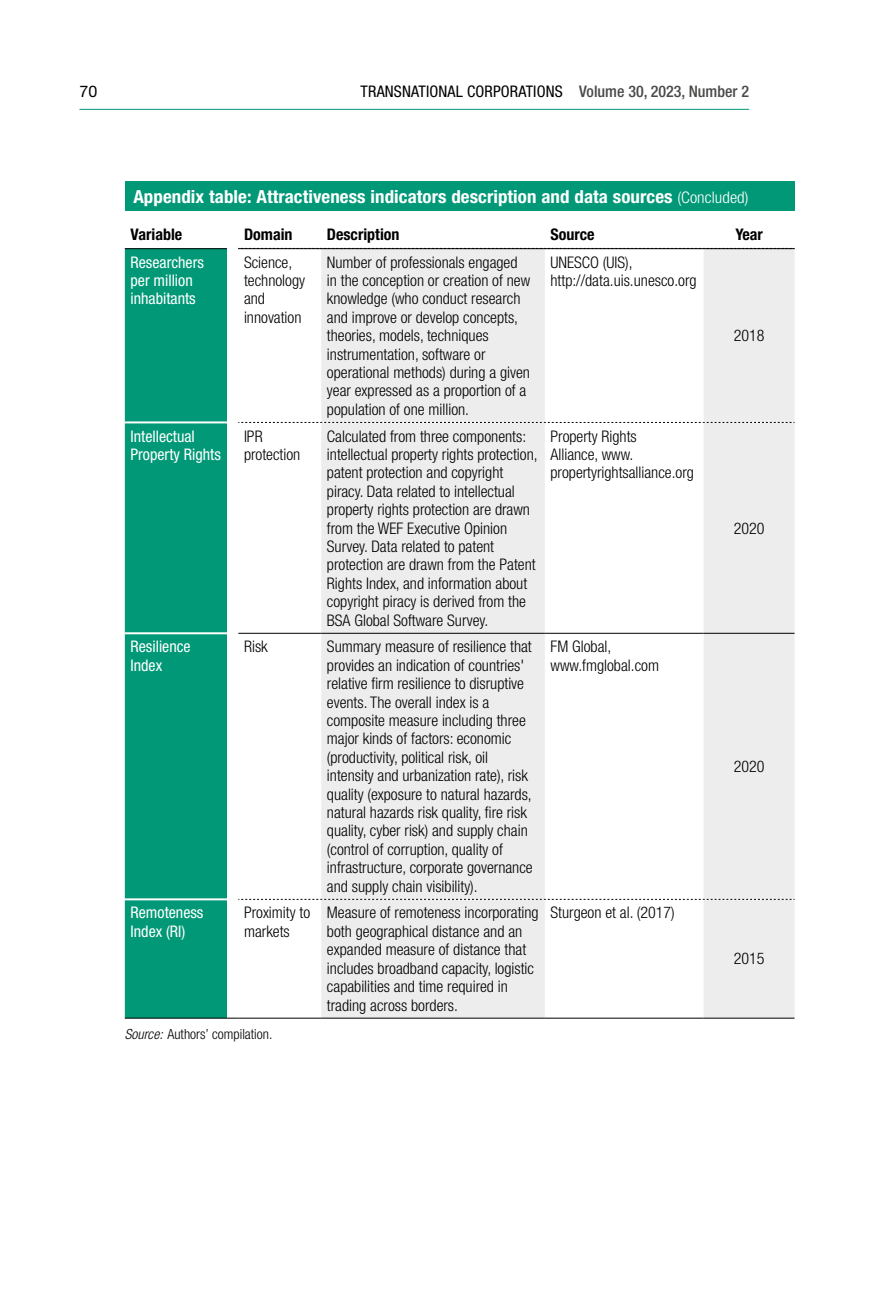
<style>
.page{position:relative;width:874px;height:1299px;background:#fff}
.page>*{position:absolute;margin:0;border:0;box-sizing:border-box;transform-origin:0 0}
.t1{font:700 condensed 18px "Helvetica Neue LT Std";letter-spacing:.005em;color:#fff;scale:1.05 1}
.t2{font:300 condensed 16px/18.4px "Helvetica Neue LT Std";color:#000}
.t3{font:condensed 16px/18.4px "Helvetica Neue LT Std";color:#fff}
.t4{font:condensed 16px "Helvetica Neue LT Std";letter-spacing:.01em;color:#000}
.t5{font:700 condensed 16px "Helvetica Neue LT Std";color:#000}
.t6{font:16px "Helvetica Neue LT Std";color:#000}
.t7{font:300 condensed 14px "Helvetica Neue LT Std";color:#000}
.s1{font-weight:500;color:#4a4a49}
.s2{font-weight:300;font-size:16px}
.s3{font-style:italic}
</style>
<div class="page">
<hr style="left:79px;top:109px;width:669px;height:1px;background:#009877">
<div style="left:125px;top:249px;width:102px;height:768px;background:#009877"></div>
<svg style="left:321px;top:249px;width:473px;height:768px;fill:#ededed"></svg>
<hr style="left:125px;top:421px;width:102px;height:2px;background:#fff">
<hr style="left:125px;top:632px;width:102px;height:2px;background:#fff">
<hr style="left:125px;top:898px;width:102px;height:2px;background:#fff">
<svg style="left:238px;top:422px;width:556px;height:1px"></svg>
<svg style="left:238px;top:899px;width:556px;height:1px"></svg>
<hr style="left:125px;top:1017px;width:102px;height:1px;background:#000">
<hr style="left:238px;top:1017px;width:83px;height:1px;background:#000">
<hr style="left:321px;top:1017px;width:223px;height:1px;background:#000">
<hr style="left:544px;top:1017px;width:159px;height:1px;background:#000">
<hr style="left:703px;top:1017px;width:91px;height:1px;background:#000">
<hr style="left:238px;top:632px;width:83px;height:1px;background:#000">
<hr style="left:321px;top:632px;width:223px;height:1px;background:#000">
<hr style="left:544px;top:632px;width:159px;height:1px;background:#000">
<hr style="left:703px;top:632px;width:91px;height:1px;background:#000">
<div style="left:125px;top:181px;width:669px;height:30px;background:#009877"></div>
<hr style="left:125px;top:248px;width:102px;height:1px;background:#000">
<hr style="left:238px;top:248px;width:83px;height:1px;background:#000">
<hr style="left:321px;top:248px;width:223px;height:1px;background:#000">
<hr style="left:544px;top:248px;width:159px;height:1px;background:#000">
<hr style="left:703px;top:248px;width:91px;height:1px;background:#000">
<p class="t6" style="left:79px;top:81px;width:19px">70</p>
<p class="t4" style="left:360px;top:82px;width:390px">TRANSNATIONAL CORPORATIONS <span class="s1">Volume 30, 2023, Number 2</span></p>
<p class="t1" style="left:133px;top:185px;width:587px">Appendix table: Attractiveness indicators description and data sources <span class="s2">(Concluded)</span></p>
<p class="t5" style="left:130px;top:225px;width:53px">Variable</p>
<p class="t5" style="left:244px;top:225px;width:50px">Domain</p>
<p class="t5" style="left:327px;top:225px;width:74px">Description</p>
<p class="t5" style="left:550px;top:225px;width:46px">Source</p>
<p class="t5" style="left:735px;top:225px;width:29px">Year</p>
<p class="t3" style="left:130px;top:252px;width:75px">Researchers per million inhabitants</p>
<p class="t2" style="left:244px;top:252px;width:62px">Science, technology and innovation</p>
<p class="t2" style="left:327px;top:252px;width:205px">Number of professionals engaged in the conception or creation of new knowledge (who conduct research and improve or develop concepts, theories, models, techniques instrumentation, software or operational methods) during a given year expressed as a proportion of a population of one million.</p>
<p class="t2" style="left:550px;top:252px;width:147px">UNESCO (UIS), http://data.uis.unesco.org</p>
<p class="t3" style="left:130px;top:426px;width:92px">Intellectual<br>Property Rights</p>
<p class="t2" style="left:244px;top:426px;width:58px">IPR protection</p>
<p class="t2" style="left:327px;top:426px;width:212px">Calculated from three components: intellectual property rights protection, patent protection and copyright piracy. Data related to intellectual property rights protection are drawn from the WEF Executive Opinion Survey. Data related to patent protection are drawn from the Patent Rights Index, and information about copyright piracy is derived from the BSA Global Software Survey.</p>
<p class="t2" style="left:550px;top:426px;width:145px">Property Rights<br>Alliance, www. propertyrightsalliance.org</p>
<p class="t3" style="left:130px;top:637px;width:62px">Resilience<br>Index</p>
<p class="t2" style="left:244px;top:637px;width:25px">Risk</p>
<p class="t2" style="left:327px;top:637px;width:207px">Summary measure of resilience that provides an indication of countries' relative firm resilience to disruptive events. The overall index is a composite measure including three major kinds of factors: economic (productivity, political risk, oil intensity and urbanization rate), risk quality (exposure to natural hazards, natural hazards risk quality, fire risk quality, cyber risk) and supply chain (control of corruption, quality of infrastructure, corporate governance and supply chain visibility).</p>
<p class="t2" style="left:550px;top:637px;width:110px">FM Global, www.fmglobal.com</p>
<p class="t3" style="left:130px;top:903px;width:74px">Remoteness<br>Index (RI)</p>
<p class="t2" style="left:244px;top:903px;width:68px">Proximity to markets</p>
<p class="t2" style="left:327px;top:903px;width:213px">Measure of remoteness incorporating both geographical distance and an expanded measure of distance that includes broadband capacity, logistic capabilities and time required in trading across borders.</p>
<p class="t2" style="left:550px;top:903px;width:125px">Sturgeon et al. (2017)</p>
<p class="t7" style="left:125px;top:1025px;width:149px"><span class="s3">Source:</span> Authors’ compilation.</p>
<p class="t2" style="left:733px;top:326px;width:32px">2018</p>
<p class="t2" style="left:733px;top:518px;width:32px">2020</p>
<p class="t2" style="left:733px;top:757px;width:32px">2020</p>
<p class="t2" style="left:733px;top:949px;width:32px">2015</p>
</div>
